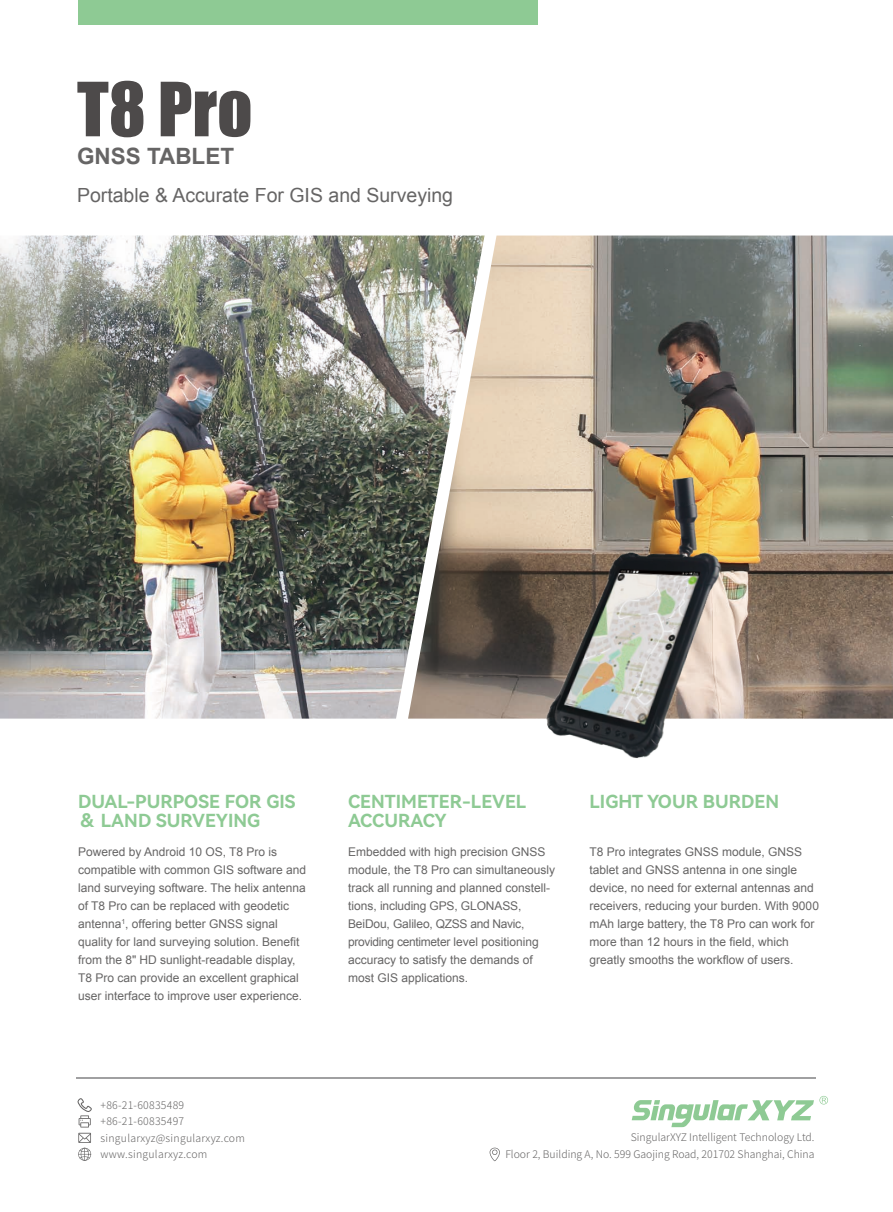
<style>
.page{position:relative;width:893px;height:1212px;background:#fff}
.page>*{position:absolute;margin:0;border:0;box-sizing:border-box;transform-origin:0 0}
.t1{font:69px "Impact";color:#4d4a4a}
.t2{font:700 22.5px "Arial";color:#666565}
.t3{font:19.5px "Arial";color:#666565}
.t4{font:18px/19.5px "Harmony OS Sans SC Bold";color:#8eca94}
.t5{font:12px/18px "Arial";color:#666565}
.t6{font:300 10.5px/16.5px "Source Han Sans CN";color:#666565;text-align:right}
.t7{font:300 10.5px/16.5px "Source Han Sans CN";letter-spacing:.025em;color:#666565}
</style>
<div class="page">
<div style="left:78px;top:0;width:459px;height:24px;background:#8eca94"></div>
<hr style="left:76px;top:1077px;width:740px;height:1px;background:#a0a0a1">
<svg style="left:77px;top:1098px;width:15px;height:29px"></svg>
<svg style="left:78px;top:1133px;width:13px;height:28px"></svg>
<svg style="left:490px;top:1147px;width:10px;height:14px"></svg>
<svg style="left:632px;top:1096px;width:196px;height:31px"></svg>
<img style="left:0;top:236px;width:408px;height:483px">
<img style="left:408px;top:236px;width:485px;height:483px">
<img style="left:500px;top:453px;width:280px;height:305px">
<h1 class="t1" style="left:77px;top:56px;width:177px">T8 Pro</h1>
<h2 class="t2" style="left:77px;top:142px;width:159px">GNSS TABLET</h2>
<h3 class="t3" style="left:77px;top:183px;width:378px">Portable &amp; Accurate For GIS and Surveying</h3>
<h3 class="t4" style="left:78px;top:791px;width:219px">DUAL-PURPOSE FOR GIS＆ LAND SURVEYING</h3>
<p class="t5" style="left:78px;top:843px;width:230px">Powered by Android 10 OS, T8 Pro is compatible with common GIS software and land surveying software. The helix antenna of T8 Pro can be replaced with geodetic antenna<sup>1</sup>, offering better GNSS signal quality for land surveying solution. Benefit from the 8" HD sunlight-readable display, T8 Pro can provide an excellent graphical user interface to improve user experience.</p>
<h3 class="t4" style="left:348px;top:791px;width:180px">CENTIMETER-LEVEL<br>ACCURACY</h3>
<p class="t5" style="left:348px;top:843px;width:209px">Embedded with high precision GNSS module, the T8 Pro can simultaneously track all running and planned constell&shy;tions, including GPS, GLONASS, BeiDou, Galileo, QZSS and Navic, providing centimeter level positioning accuracy to satisfy the demands of most GIS applications.</p>
<h3 class="t4" style="left:590px;top:791px;width:191px">LIGHT YOUR BURDEN</h3>
<p class="t5" style="left:590px;top:843px;width:231px">T8 Pro integrates GNSS module, GNSS tablet and GNSS antenna in one single device, no need for external antennas and receivers, reducing your burden. With 9000 mAh large battery, the T8 Pro can work for more than 12 hours in the field, which greatly smooths the workflow of users.</p>
<p class="t7" style="left:100px;top:1097px;width:146px">+86-21-60835489 +86-21-60835497 singularxyz@singularxyz.com www.singularxyz.com</p>
<p class="t6" style="left:505px;top:1129px;width:311px">SingularXYZ Intelligent Technology Ltd.<br>Floor 2, Building A, No. 599 Gaojing Road, 201702 Shanghai, China</p>
</div>
